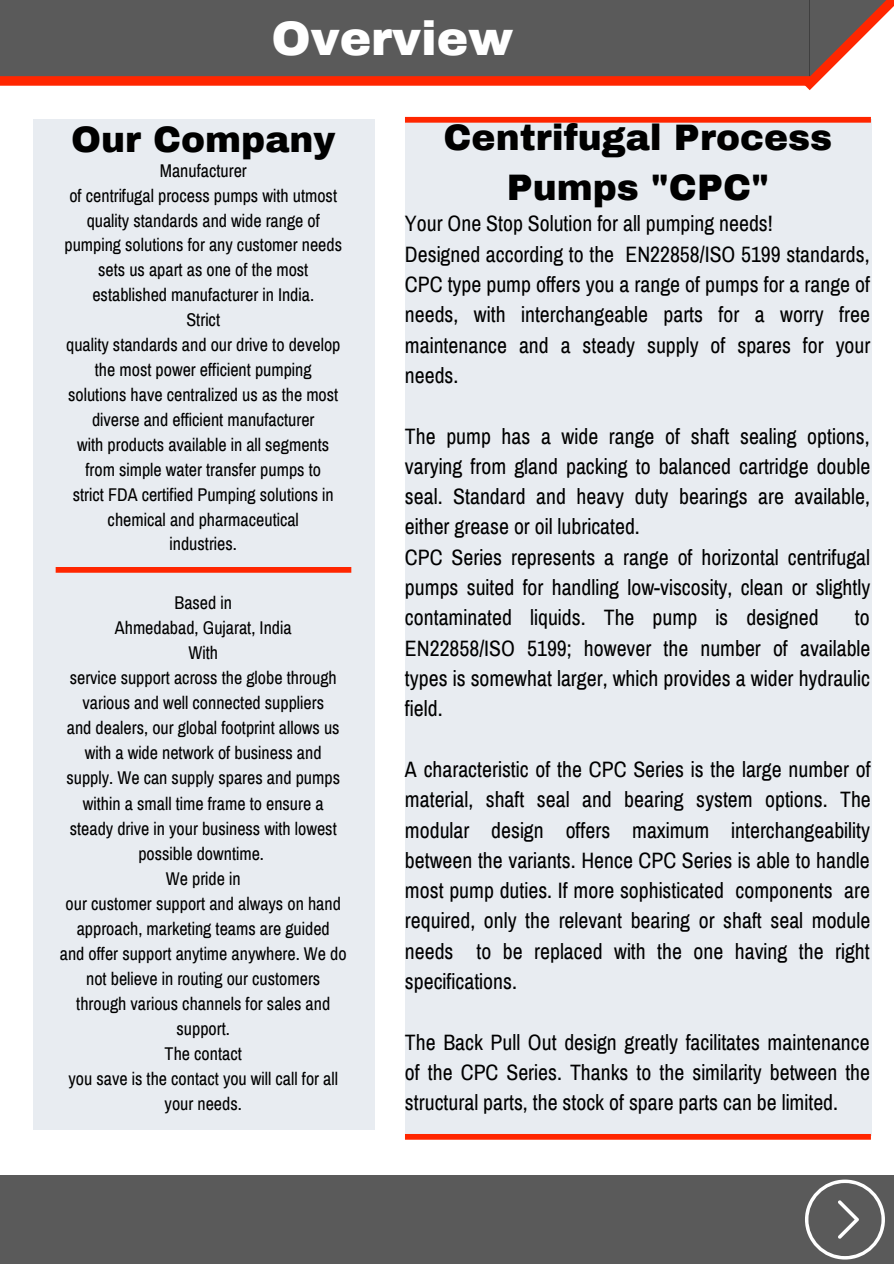
<style>
.page{position:relative;width:894px;height:1264px;background:#fff}
.page>*{position:absolute;margin:0;border:0;box-sizing:border-box;transform-origin:0 0}
.t1{font:900 47.25px "Archivo";color:#fff}
.t2{font:900 36px/49.5px "Archivo";color:#000;text-align:center}
.t3{font:21.75px/30.3px "Archivo Narrow";color:#000;text-align:justify}
.t4{font:18px/25px "Archivo Narrow";color:#000;text-align:center}
</style>
<div class="page">
<svg style="left:0;top:0;width:893px;height:90px;background:#7a625e"></svg>
<div style="left:0;top:1175px;width:893px;height:88px;background:#5a5a5a"></div>
<div style="left:33px;top:119px;width:341px;height:1010px;background:#e8ecf1"></div>
<svg style="left:56px;top:567px;width:295px;height:5px"></svg>
<div style="left:405px;top:119px;width:466px;height:1017px;background:#e8ecf1"></div>
<svg style="left:405px;top:117px;width:465px;height:6px;background:#fd300d"></svg>
<div style="left:405px;top:1134px;width:465px;height:5px;background:#ff2600"></div>
<svg style="left:805px;top:1179px;width:79px;height:80px"></svg>
<h1 class="t1" style="left:271px;top:14px;width:243px">Overview</h1>
<h2 class="t2" style="left:71px;top:115px;width:266px">Our Company</h2>
<p class="t4" style="left:64px;top:158px;width:279px">Manufacturer<br>of centrifugal process pumps with utmost quality standards and wide range of pumping solutions for any customer needs sets us apart as one of the most established manufacturer in India.<br>Strict<br>quality standards and our drive to develop the most power efficient pumping solutions have centralized us as the most diverse and efficient manufacturer<br>with products available in all segments from simple water transfer pumps to<br>strict FDA certified Pumping solutions in chemical and pharmaceutical<br>industries.</p>
<p class="t4" style="left:60px;top:590px;width:288px">Based in<br>Ahmedabad, Gujarat, India<br>With<br>service support across the globe through various and well connected suppliers<br>and dealers, our global footprint allows us with a wide network of business and supply. We can supply spares and pumps within a small time frame to ensure a steady drive in your business with lowest possible downtime.<br>We pride in<br>our customer support and always on hand approach, marketing teams are guided<br>and offer support anytime anywhere. We do not believe in routing our customers through various channels for sales and support.<br>The contact<br>you save is the contact you will call for all your needs.</p>
<h2 class="t2" style="left:443px;top:113px;width:390px">Centrifugal Process<br>Pumps "CPC"</h2>
<p class="t3" style="left:405px;top:209px;width:467px;text-align:left">Your One Stop Solution for all pumping needs!<br>Designed according to the EN22858/ISO 5199 standards, CPC type pump offers you a range of pumps for a range of needs, with interchangeable parts for a worry free maintenance and a steady supply of spares for your needs.</p>
<p class="t3" style="left:405px;top:421px;width:467px;text-align:left">The pump has a wide range of shaft sealing options, varying from gland packing to balanced cartridge double seal. Standard and heavy duty bearings are available, either grease or oil lubricated.<br>CPC Series represents a range of horizontal centrifugal pumps suited for handling low-viscosity, clean or slightly contaminated liquids. The pump is designed</p>
<p class="t3" style="left:405px;top:603px;width:467px;text-indent:450px">to EN22858/ISO 5199; however the number of available types is somewhat larger, which provides a wider hydraulic field.</p>
<p class="t3" style="left:405px;top:754px;width:467px">A characteristic of the CPC Series is the large number of material, shaft seal and bearing system options. The modular design offers maximum interchangeability between the variants. Hence CPC Series is able to handle most pump duties. If more sophisticated components are required, only the relevant bearing or shaft seal module needs to be replaced with the one having the right specifications.</p>
<p class="t3" style="left:405px;top:1027px;width:466px">The Back Pull Out design greatly facilitates maintenance of the CPC Series. Thanks to the similarity between the structural parts, the stock of spare parts can be limited.</p>
</div>
